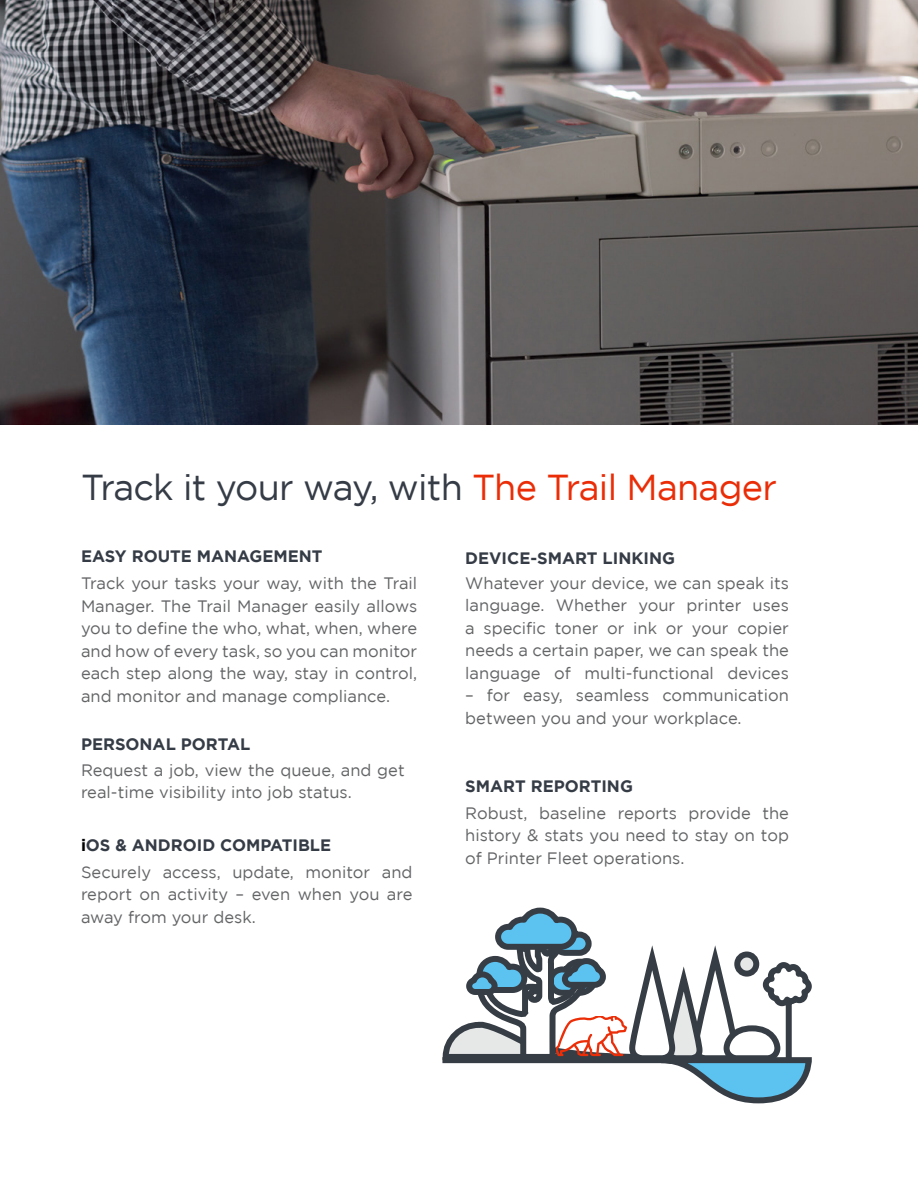
<style>
.page{position:relative;width:918px;height:1188px;background:#fff}
.page>*{position:absolute;margin:0;border:0;box-sizing:border-box;transform-origin:0 0}
.t1{font:36px "Gotham";letter-spacing:-.02em;color:#353c46}
.t2{font:16.5px/22.5px "Gotham";color:#636466}
.t3{font:700 16.5px "Gotham";color:#353c46}
.s1{color:#ea2d07}
.s2{font-weight:700;color:#000}
.s3{font-weight:700;color:#353c46}
</style>
<div class="page">
<img style="left:0;top:0;width:918px;height:424px">
<svg style="left:442px;top:907px;width:370px;height:197px"></svg>
<h1 class="t1" style="left:81px;top:468px;width:698px">Track it your way, with <span class="s1">The Trail Manager</span></h1>
<p class="t3" style="left:81px;top:547px;width:243px">EASY ROUTE MANAGEMENT</p>
<p class="t2" style="left:81px;top:572px;width:338px;text-align:justify">Track your tasks your way, with the Trail Manager. The Trail Manager easily allows you to define the who, what, when, where and how of every task, so you can monitor each step along the way, stay in control, and monitor and manage compliance.</p>
<p class="t3" style="left:81px;top:734px;width:171px">PERSONAL PORTAL</p>
<p class="t2" style="left:81px;top:758px;width:325px">Request a job, view the queue, and get real-time visibility into job status.</p>
<p class="t2" style="left:81px;top:832px;width:333px;line-height:26.2px"><span class="s2">i</span><span class="s3">OS &amp; ANDROID COMPATIBLE<br></span>Securely access, update, monitor and</p>
<p class="t2" style="left:81px;top:883px;width:333px">report on activity – even when you are away from your desk.</p>
<p class="t3" style="left:465px;top:548px;width:211px">DEVICE-SMART LINKING</p>
<p class="t2" style="left:465px;top:571px;width:325px;text-align:justify">Whatever your device, we can speak its language. Whether your printer uses a specific toner or ink or your copier needs a certain paper, we can speak the language of multi-functional devices</p>
<p class="t2" style="left:465px;top:684px;width:325px">– for easy, seamless communication between you and your workplace.</p>
<p class="t3" style="left:465px;top:777px;width:169px">SMART REPORTING</p>
<p class="t2" style="left:465px;top:801px;width:325px;text-align:justify">Robust, baseline reports provide the history &amp; stats you need to stay on top of Printer Fleet operations.</p>
</div>
